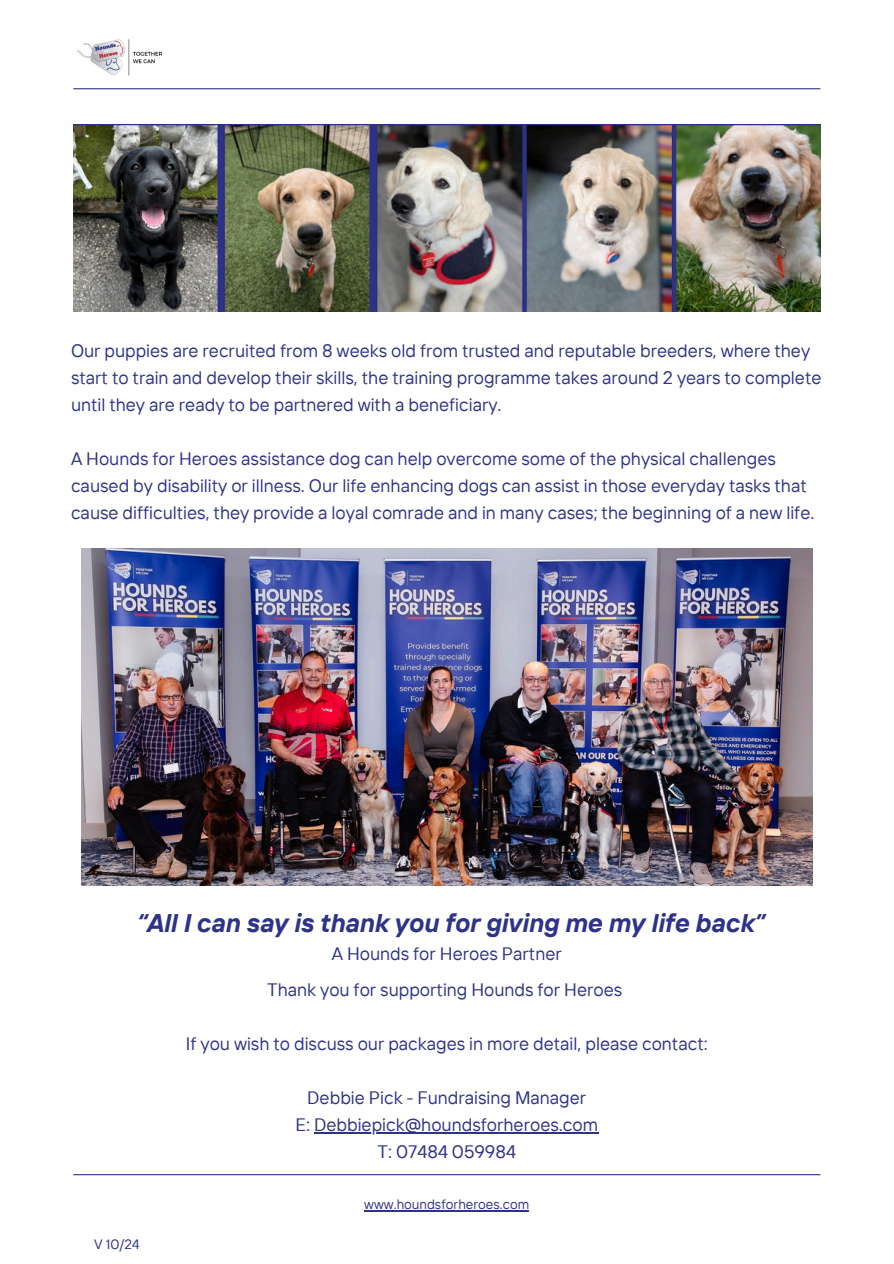
<style>
.page{position:relative;width:894px;height:1264px;background:#fff}
.page>*{position:absolute;margin:0;border:0;box-sizing:border-box;transform-origin:0 0}
.t1{font:italic 700 25.5px "TT Interphases";color:#2e3387}
.t2{font:18px/27px "TT Interphases";color:#2e3387}
.t3{font:13.5px "TT Interphases";color:#2e3387}
</style>
<div class="page">
<hr style="left:73px;top:1174px;width:747px;height:1px;background:#2e3387">
<img style="left:73px;top:39px;width:112px;height:51px">
<hr style="left:73px;top:88px;width:747px;height:1px;background:#2e3387">
<hr style="left:364px;top:1210px;width:165px;height:1px;background:#2e3387">
<img style="left:73px;top:125px;width:747px;height:186px">
<hr style="left:314px;top:1132px;width:284px;height:1px;background:#2e3387">
<img style="left:81px;top:548px;width:730px;height:337px">
<h2 class="t2" style="left:71px;top:336px;width:751px">Our puppies are recruited from 8 weeks old from trusted and reputable breeders, where they start to train and develop their skills, the training programme takes around 2 years to complete until they are ready to be partnered with a beneficiary.</h2>
<p class="t2" style="left:71px;top:444px;width:744px">A Hounds for Heroes assistance dog can help overcome some of the physical challenges caused by disability or illness. Our life enhancing dogs can assist in those everyday tasks that cause difficulties, they provide a loyal comrade and in many cases; the beginning of a new life.</p>
<h2 class="t1" style="left:136px;top:906px;width:629px">“All I can say is thank you for giving me my life back”</h2>
<p class="t2" style="left:332px;top:939px;width:231px">A Hounds for Heroes Partner</p>
<h1 class="t2" style="left:267px;top:975px;width:356px">Thank you for supporting Hounds for Heroes</h1>
<h2 class="t2" style="left:186px;top:1029px;width:523px">If you wish to discuss our packages in more detail, please contact:</h2>
<h2 class="t2" style="left:295px;top:1083px;width:304px;text-align:center">Debbie Pick - Fundraising Manager<br>E: Debbiepick@houndsforheroes.com</h2>
<h2 class="t2" style="left:377px;top:1137px;width:140px">T: 07484 059984</h2>
<p class="t3" style="left:94px;top:1235px;width:47px">V 10/24</p>
<p class="t3" style="left:364px;top:1195px;width:166px">www.houndsforheroes.com</p>
</div>
